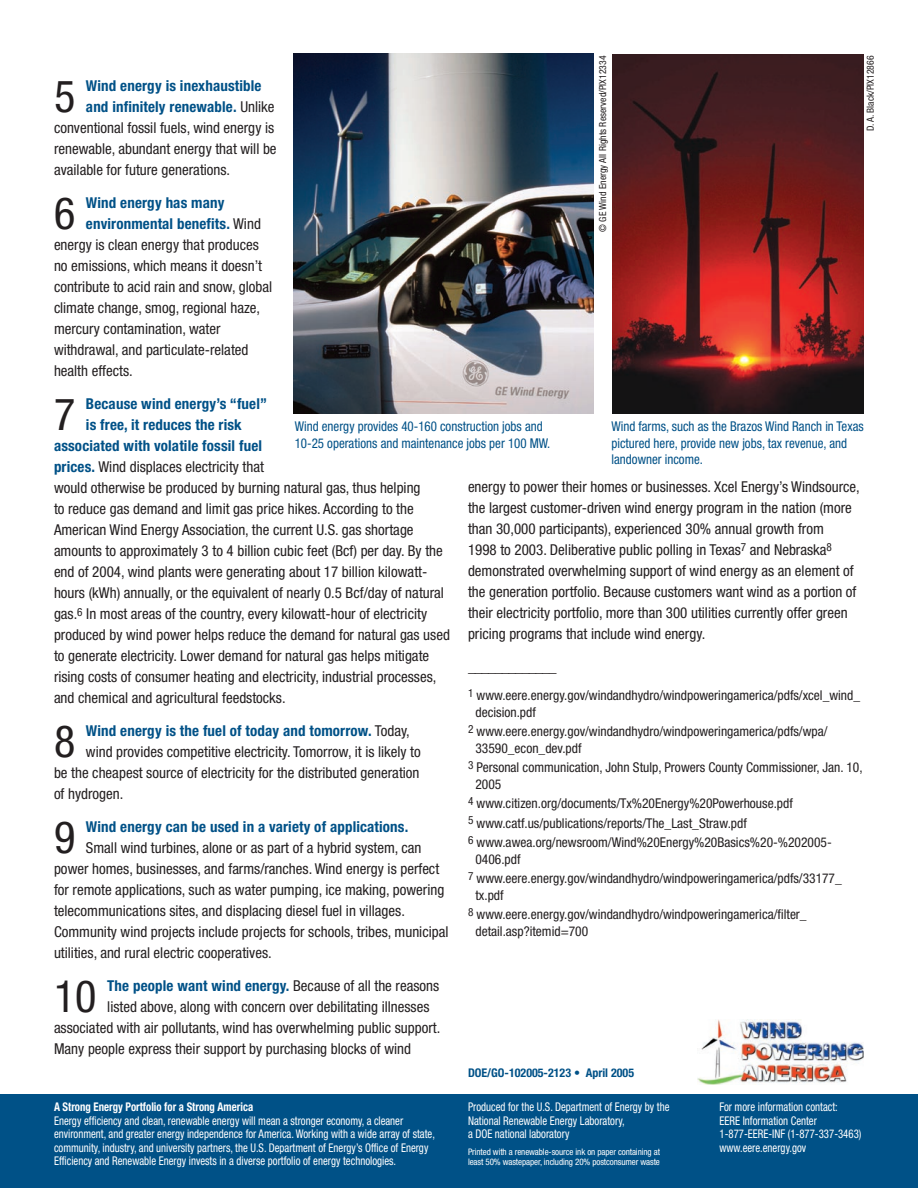
<style>
.page{position:relative;width:918px;height:1188px;background:#fff}
.page>*{position:absolute;margin:0;border:0;box-sizing:border-box;transform-origin:0 0}
.Body_Text_Drop_cap{font:condensed 44.4px "Helvetica Neue LT Std";color:#231f20}
.Body_Text_Drop_cap2numbers{font:condensed 44.4px "Helvetica Neue LT Std";color:#231f20}
.Body_Text_Drop_cap-2{font:condensed 15px "Helvetica Neue LT Std";color:#231f20}
.Body_Text_Drop_cap2numbers-2{font:condensed 15px/21px "Helvetica Neue LT Std";color:#231f20}
.Body_Text_Drop_cap-3{font:700 condensed 15px "Helvetica Neue LT Std";letter-spacing:.01em;color:#005187}
.Body_Text_Drop_cap2numbers-3{font:700 condensed 15px "Helvetica Neue LT Std";letter-spacing:.01em;color:#005187}
.Body_Text{font:condensed 15px "Helvetica Neue LT Std";color:#231f20}
.footnote_text{font:condensed 13.5px/16.5px "Helvetica Neue LT Std";color:#231f20}
.t1{font:condensed 13.5px/16.5px "Helvetica Neue LT Std";color:#005187;scale:.96 1}
.bk_cov-boilerplate{font:condensed 12px/13.5px "Helvetica Neue LT Std";color:#fff;scale:.9 1}
.bk_cov-boilerplate-2{font:700 condensed 12px "Helvetica Neue LT Std";color:#005187}
.photo_credit{font:condensed 9.75px "Helvetica Neue LT Std";color:#231f20}
.recycle{font:condensed 9px/10.5px "Helvetica Neue LT Std";letter-spacing:-.01em;color:#fff}
.s1{font-weight:400;color:#231f20}
.s2{font-weight:700;color:#005187}
.s3{font-weight:700}
</style>
<div class="page">
<img style="left:697px;top:1020px;width:167px;height:64px">
<div style="left:0;top:1094px;width:918px;height:94px;background:#005187"></div>
<img style="left:293px;top:54px;width:301px;height:360px">
<img style="left:612px;top:54px;width:252px;height:360px">
<p class="photo_credit" style="left:597px;top:232px;width:178px;rotate:-90deg">© GE Wind Energy All Rights Reserved/PIX12334</p>
<p class="photo_credit" style="left:865px;top:131px;width:77px;rotate:-90deg">D. A. Black/PIX12866</p>
<p class="Body_Text_Drop_cap" style="left:54px;top:71px;width:23px">5</p>
<p class="Body_Text_Drop_cap-3" style="left:86px;top:77px;width:177px">Wind energy is inexhaustible</p>
<p class="Body_Text_Drop_cap-3" style="left:86px;top:98px;width:190px">and infinitely renewable. <span class="s1">Unlike</span></p>
<p class="Body_Text_Drop_cap-2" style="left:54px;top:119px;width:222px">conventional fossil fuels, wind energy is</p>
<p class="Body_Text_Drop_cap-2" style="left:54px;top:140px;width:224px">renewable, abundant energy that will be</p>
<p class="Body_Text_Drop_cap-2" style="left:54px;top:161px;width:178px">available for future generations.</p>
<p class="Body_Text_Drop_cap" style="left:54px;top:188px;width:23px">6</p>
<p class="Body_Text_Drop_cap-3" style="left:86px;top:194px;width:140px">Wind energy has many</p>
<p class="Body_Text_Drop_cap-3" style="left:86px;top:215px;width:176px">environmental benefits. <span class="s1">Wind</span></p>
<p class="Body_Text_Drop_cap-2" style="left:54px;top:236px;width:206px">energy is clean energy that produces</p>
<p class="Body_Text_Drop_cap-2" style="left:54px;top:257px;width:210px">no emissions, which means it doesn’t</p>
<p class="Body_Text_Drop_cap-2" style="left:54px;top:278px;width:220px">contribute to acid rain and snow, global</p>
<p class="Body_Text_Drop_cap-2" style="left:54px;top:299px;width:208px">climate change, smog, regional haze,</p>
<p class="Body_Text_Drop_cap-2" style="left:54px;top:320px;width:168px">mercury contamination, water</p>
<p class="Body_Text_Drop_cap-2" style="left:54px;top:341px;width:196px">withdrawal, and particulate-related</p>
<p class="Body_Text_Drop_cap-2" style="left:54px;top:362px;width:80px">health effects.</p>
<p class="Body_Text_Drop_cap" style="left:54px;top:389px;width:23px">7</p>
<p class="Body_Text_Drop_cap-3" style="left:86px;top:395px;width:183px">Because wind energy’s “fuel”</p>
<p class="Body_Text_Drop_cap-3" style="left:86px;top:416px;width:157px">is free, it reduces the risk</p>
<p class="Body_Text_Drop_cap-3" style="left:54px;top:437px;width:210px">associated with volatile fossil fuel</p>
<p class="Body_Text_Drop_cap-2" style="left:54px;top:458px;width:212px"><span class="s2">prices.</span> Wind displaces electricity that</p>
<p class="Body_Text_Drop_cap-2" style="left:54px;top:479px;width:368px">would otherwise be produced by burning natural gas, thus helping</p>
<p class="Body_Text_Drop_cap-2" style="left:54px;top:500px;width:361px">to reduce gas demand and limit gas price hikes. According to the</p>
<p class="Body_Text_Drop_cap-2" style="left:54px;top:521px;width:361px">American Wind Energy Association, the current U.S. gas shortage</p>
<p class="Body_Text_Drop_cap-2" style="left:54px;top:542px;width:390px">amounts to approximately 3 to 4 billion cubic feet (Bcf) per day. By the</p>
<p class="Body_Text_Drop_cap-2" style="left:54px;top:563px;width:375px">end of 2004, wind plants were generating about 17 billion kilowatt-</p>
<p class="Body_Text_Drop_cap-2" style="left:54px;top:584px;width:392px">hours (kWh) annually, or the equivalent of nearly 0.5 Bcf/day of natural</p>
<p class="Body_Text_Drop_cap-2" style="left:54px;top:605px;width:375px">gas.<sup>6</sup> In most areas of the country, every kilowatt-hour of electricity</p>
<p class="Body_Text_Drop_cap-2" style="left:54px;top:626px;width:397px">produced by wind power helps reduce the demand for natural gas used</p>
<p class="Body_Text_Drop_cap-2" style="left:54px;top:647px;width:377px">to generate electricity. Lower demand for natural gas helps mitigate</p>
<p class="Body_Text_Drop_cap-2" style="left:54px;top:668px;width:384px">rising costs of consumer heating and electricity, industrial processes,</p>
<p class="Body_Text_Drop_cap-2" style="left:54px;top:689px;width:233px">and chemical and agricultural feedstocks.</p>
<p class="Body_Text_Drop_cap" style="left:54px;top:716px;width:23px">8</p>
<p class="Body_Text_Drop_cap-3" style="left:86px;top:722px;width:325px">Wind energy is the fuel of today and tomorrow. <span class="s1">Today,</span></p>
<p class="t1" style="left:295px;top:418px;width:268px">Wind energy provides 40-160 construction jobs and<br>10-25 operations and maintenance jobs per 100 MW.</p>
<p class="t1" style="left:611px;top:418px;width:264px">Wind farms, such as the Brazos Wind Ranch in Texas pictured here, provide new jobs, tax revenue, and landowner income.</p>
<p class="Body_Text_Drop_cap2numbers-2" style="left:468px;top:476px;width:393px">energy to power their homes or businesses. Xcel Energy’s Windsource, the largest customer-driven wind energy program in the nation (more than 30,000 participants), experienced 30% annual growth from<br>1998 to 2003. Deliberative public polling in Texas<sup>7</sup> and Nebraska<sup>8 </sup>demonstrated overwhelming support of wind energy as an element of the generation portfolio. Because customers want wind as a portion of their electricity portfolio, more than 300 utilities currently offer green pricing programs that include wind energy.</p>
<p class="Body_Text" style="left:468px;top:658px;width:90px">_____________</p>
<p class="footnote_text" style="left:476px;top:687px;width:386px;text-indent:-8px"><sup>1</sup> www.eere.energy.gov/windandhydro/windpoweringamerica/pdfs/xcel_wind_ decision.pdf</p>
<p class="footnote_text" style="left:476px;top:723px;width:353px;text-indent:-8px"><sup>2</sup> www.eere.energy.gov/windandhydro/windpoweringamerica/pdfs/wpa/<br>33590_econ_dev.pdf</p>
<p class="footnote_text" style="left:476px;top:759px;width:389px;text-indent:-8px"><sup>3</sup> Personal communication, John Stulp, Prowers County Commissioner, Jan. 10,<br>2005</p>
<p class="footnote_text" style="left:468px;top:795px;width:326px"><sup>4</sup> www.citizen.org/documents/Tx%20Energy%20Powerhouse.pdf</p>
<p class="footnote_text" style="left:468px;top:815px;width:280px"><sup>5</sup> www.catf.us/publications/reports/The_Last_Straw.pdf</p>
<p class="footnote_text" style="left:476px;top:834px;width:358px;text-indent:-8px"><sup>6</sup> www.awea.org/newsroom/Wind%20Energy%20Basics%20-%202005-<br>0406.pdf</p>
<p class="footnote_text" style="left:476px;top:870px;width:368px;text-indent:-8px"><sup>7</sup> www.eere.energy.gov/windandhydro/windpoweringamerica/pdfs/33177_ tx.pdf</p>
<p class="footnote_text" style="left:476px;top:906px;width:333px;text-indent:-8px"><sup>8</sup> www.eere.energy.gov/windandhydro/windpoweringamerica/filter_ detail.asp?itemid=700</p>
<p class="Body_Text_Drop_cap-2" style="left:86px;top:743px;width:336px">wind provides competitive electricity. Tomorrow, it is likely to</p>
<p class="Body_Text_Drop_cap-2" style="left:54px;top:764px;width:367px">be the cheapest source of electricity for the distributed generation</p>
<p class="Body_Text_Drop_cap-2" style="left:54px;top:785px;width:71px">of hydrogen.</p>
<p class="Body_Text_Drop_cap" style="left:54px;top:812px;width:23px">9</p>
<p class="Body_Text_Drop_cap-3" style="left:86px;top:818px;width:324px">Wind energy can be used in a variety of applications.</p>
<p class="Body_Text_Drop_cap-2" style="left:86px;top:839px;width:337px">Small wind turbines, alone or as part of a hybrid system, can</p>
<p class="Body_Text_Drop_cap-2" style="left:54px;top:860px;width:387px">power homes, businesses, and farms/ranches. Wind energy is perfect</p>
<p class="Body_Text_Drop_cap-2" style="left:54px;top:881px;width:392px">for remote applications, such as water pumping, ice making, powering</p>
<p class="Body_Text_Drop_cap-2" style="left:54px;top:902px;width:352px">telecommunications sites, and displacing diesel fuel in villages.</p>
<p class="Body_Text_Drop_cap-2" style="left:54px;top:923px;width:396px">Community wind projects include projects for schools, tribes, municipal</p>
<p class="Body_Text_Drop_cap-2" style="left:54px;top:944px;width:219px">utilities, and rural electric cooperatives.</p>
<p class="Body_Text_Drop_cap2numbers" style="left:54px;top:971px;width:44px">10</p>
<p class="Body_Text_Drop_cap2numbers-3" style="left:107px;top:977px;width:333px">The people want wind energy. <span class="s1">Because of all the reasons</span></p>
<p class="Body_Text_Drop_cap2numbers-2" style="left:107px;top:996px;width:324px">listed above, along with concern over debilitating illnesses</p>
<p class="Body_Text_Drop_cap2numbers-2" style="left:54px;top:1017px;width:388px">associated with air pollutants, wind has overwhelming public support.</p>
<p class="Body_Text_Drop_cap2numbers-2" style="left:54px;top:1038px;width:359px">Many people express their support by purchasing blocks of wind</p>
<p class="bk_cov-boilerplate-2" style="left:468px;top:1065px;width:168px">DOE/GO-102005-2123 • April 2005</p>
<p class="bk_cov-boilerplate" style="left:54px;top:1100px;width:425px"><span class="s3">A Strong Energy Portfolio for a Strong America<br></span>Energy efficiency and clean, renewable energy will mean a stronger economy, a cleaner environment, and greater energy independence for America. Working with a wide array of state, community, industry, and university partners, the U.S. Department of Energy’s Office of Energy Efficiency and Renewable Energy invests in a diverse portfolio of energy technologies.</p>
<p class="bk_cov-boilerplate" style="left:719px;top:1100px;width:159px">For more information contact:<br>EERE Information Center<br>1-877-EERE-INF (1-877-337-3463) www.eere.energy.gov</p>
<p class="bk_cov-boilerplate" style="left:468px;top:1100px;width:225px">Produced for the U.S. Department of Energy by the<br>National Renewable Energy Laboratory,<br>a DOE national laboratory</p>
<p class="recycle" style="left:468px;top:1146px;width:194px">Printed with a renewable-source ink on paper containing at least 50% wastepaper, including 20% postconsumer waste</p>
</div>
